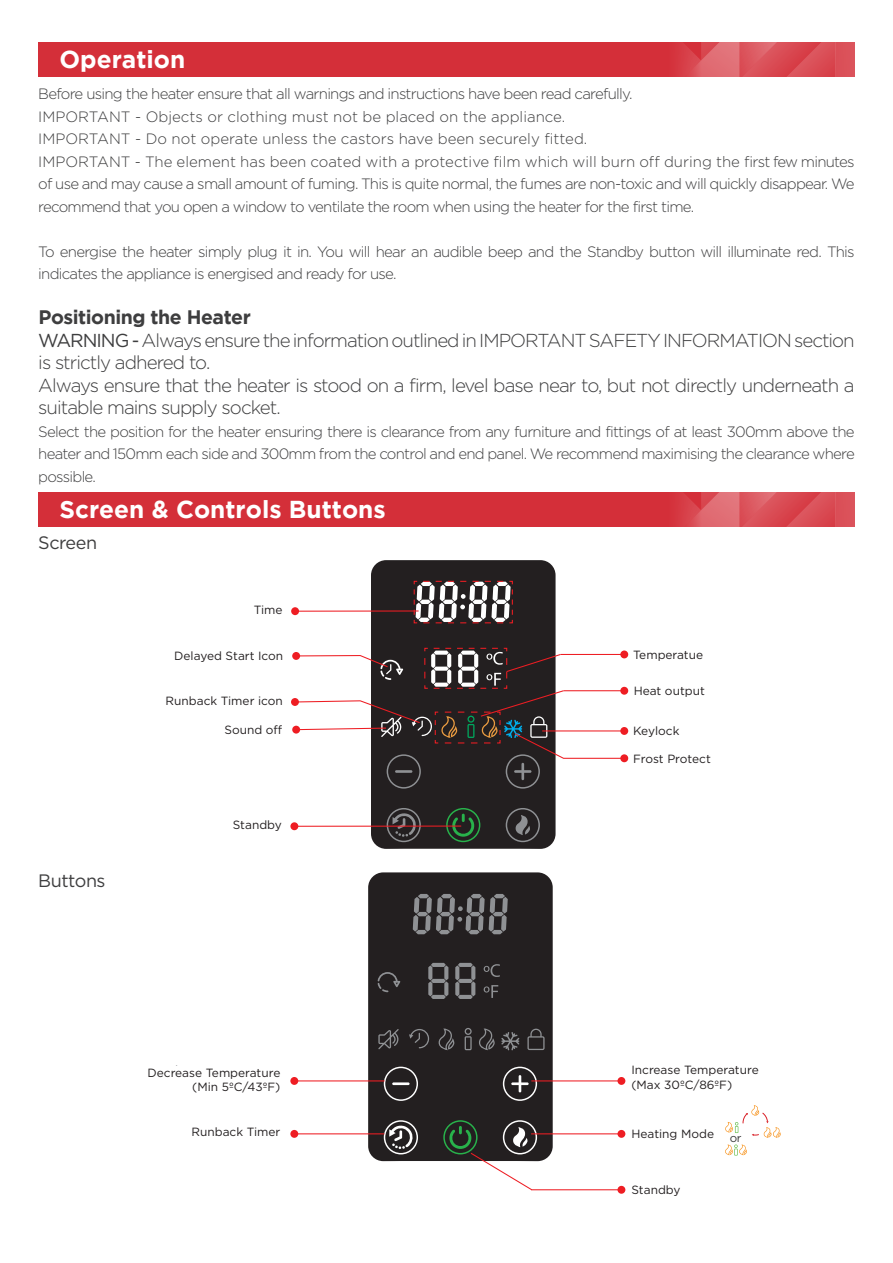
<style>
.page{position:relative;width:893px;height:1263px;background:#fff}
.page>*{position:absolute;margin:0;border:0;box-sizing:border-box;transform-origin:0 0}
.t1{font:700 24.45px "Gotham";color:#fff}
.t2{font:700 19.5px "Gotham";letter-spacing:-.025em;color:#3e3e3f}
.Body_text{font:300 18.75px/22.5px "Gotham";letter-spacing:-.05em;color:#3e3e3f}
.t3{font:18px "Gotham";letter-spacing:-.025em;color:#3e3e3f}
.t4{font:300 15px/22.5px "Gotham";letter-spacing:-.05em;color:#3e3e3f;text-align:justify}
.t5{font:300 15px "Gotham";color:#3e3e3f}
.t6{font:11.85px/14.2px "Gotham";color:#231f20;text-align:right}
.t7{font:11.55px "Gotham";color:#3e3e3f}
.t8{font:300 10.8px "Gotham";color:#939598}
.s1{font-weight:400}
</style>
<div class="page">
<div style="left:38px;top:42px;width:817px;height:34px;background:#d42f39"></div>
<svg style="left:835px;top:42px;width:20px;height:35px"></svg>
<svg style="left:663px;top:42px;width:172px;height:35px"></svg>
<div style="left:38px;top:492px;width:817px;height:34px;background:#d42f39"></div>
<svg style="left:835px;top:492px;width:20px;height:35px"></svg>
<svg style="left:663px;top:492px;width:172px;height:35px"></svg>
<div style="left:371px;top:560px;width:185px;height:289px;background:#231f20"></div>
<svg style="left:520px;top:605px;width:26px;height:11px"></svg>
<svg style="left:525px;top:587px;width:18px;height:11px"></svg>
<svg style="left:460px;top:630px;width:5px;height:11px"></svg>
<svg style="left:476px;top:630px;width:7px;height:11px"></svg>
<svg style="left:409px;top:630px;width:39px;height:11px"></svg>
<svg style="left:492px;top:630px;width:7px;height:11px"></svg>
<svg style="left:507px;top:630px;width:9px;height:11px"></svg>
<svg style="left:519px;top:570px;width:30px;height:11px"></svg>
<svg style="left:446px;top:808px;width:34px;height:34px"></svg>
<svg style="left:291px;top:698px;width:8px;height:8px"></svg>
<div style="left:620px;top:754px;width:8px;height:8px;background:#ee1d23;border-radius:50%"></div>
<div style="left:620px;top:727px;width:8px;height:8px;background:#ee1d23;border-radius:50%"></div>
<svg style="left:374px;top:564px;width:139px;height:60px"></svg>
<div style="left:620px;top:687px;width:8px;height:8px;background:#ee1d23;border-radius:50%"></div>
<div style="left:620px;top:650px;width:8px;height:8px;background:#ee1d23;border-radius:50%"></div>
<hr style="left:295px;top:610px;width:124px;height:2px;background:#ee1d23">
<div style="left:291px;top:607px;width:8px;height:8px;background:#ee1d23;border-radius:50%"></div>
<svg style="left:506px;top:808px;width:34px;height:34px"></svg>
<svg style="left:387px;top:808px;width:34px;height:34px"></svg>
<hr style="left:294px;top:825px;width:167px;height:2px;background:#ee1d23">
<div style="left:290px;top:822px;width:8px;height:8px;background:#ee1d23;border-radius:50%"></div>
<svg style="left:294px;top:647px;width:331px;height:142px"></svg>
<div style="left:368px;top:872px;width:185px;height:289px;background:#231f20"></div>
<svg style="left:428px;top:963px;width:20px;height:36px"></svg>
<svg style="left:455px;top:963px;width:20px;height:36px"></svg>
<svg style="left:518px;top:917px;width:26px;height:11px"></svg>
<svg style="left:522px;top:899px;width:18px;height:11px"></svg>
<svg style="left:457px;top:942px;width:5px;height:11px"></svg>
<svg style="left:473px;top:942px;width:8px;height:11px"></svg>
<svg style="left:406px;top:942px;width:39px;height:11px"></svg>
<svg style="left:489px;top:942px;width:8px;height:11px"></svg>
<svg style="left:505px;top:942px;width:8px;height:11px"></svg>
<svg style="left:434px;top:1007px;width:45px;height:11px"></svg>
<svg style="left:488px;top:1007px;width:21px;height:11px"></svg>
<svg style="left:517px;top:1007px;width:22px;height:11px"></svg>
<svg style="left:383px;top:1007px;width:40px;height:11px"></svg>
<svg style="left:516px;top:883px;width:30px;height:10px"></svg>
<svg style="left:372px;top:876px;width:136px;height:58px;background:#393638"></svg>
<svg style="left:484px;top:964px;width:16px;height:13px"></svg>
<svg style="left:484px;top:985px;width:14px;height:13px"></svg>
<svg style="left:406px;top:970px;width:11px;height:21px"></svg>
<svg style="left:501px;top:1032px;width:18px;height:18px"></svg>
<svg style="left:527px;top:1029px;width:18px;height:21px"></svg>
<svg style="left:465px;top:1028px;width:7px;height:22px"></svg>
<svg style="left:439px;top:1028px;width:16px;height:22px"></svg>
<svg style="left:479px;top:1028px;width:16px;height:22px"></svg>
<svg style="left:409px;top:1029px;width:20px;height:19px"></svg>
<svg style="left:378px;top:972px;width:22px;height:20px"></svg>
<svg style="left:520px;top:972px;width:15px;height:18px"></svg>
<svg style="left:378px;top:1029px;width:21px;height:20px"></svg>
<svg style="left:384px;top:1067px;width:34px;height:34px"></svg>
<svg style="left:443px;top:1067px;width:35px;height:34px"></svg>
<svg style="left:503px;top:1067px;width:34px;height:34px"></svg>
<hr style="left:392px;top:1082px;width:18px;height:3px;background:#fff">
<hr style="left:531px;top:1080px;width:91px;height:1px;background:#ee1d23">
<div style="left:617px;top:1077px;width:8px;height:8px;background:#ee1d23;border-radius:50%"></div>
<hr style="left:294px;top:1080px;width:90px;height:1px;background:#ee1d23">
<div style="left:290px;top:1077px;width:8px;height:8px;background:#ee1d23;border-radius:50%"></div>
<hr style="left:531px;top:1133px;width:91px;height:1px;background:#ee1d23">
<div style="left:617px;top:1130px;width:8px;height:8px;background:#ee1d23;border-radius:50%"></div>
<hr style="left:294px;top:1133px;width:90px;height:1px;background:#ee1d23">
<div style="left:290px;top:1130px;width:8px;height:8px;background:#ee1d23;border-radius:50%"></div>
<hr style="left:531px;top:1189px;width:91px;height:1px;background:#ee1d23">
<div style="left:617px;top:1186px;width:8px;height:8px;background:#ee1d23;border-radius:50%"></div>
<svg style="left:725px;top:1144px;width:22px;height:11px"></svg>
<svg style="left:725px;top:1105px;width:56px;height:33px"></svg>
<svg style="left:443px;top:1120px;width:94px;height:71px"></svg>
<svg style="left:384px;top:1120px;width:34px;height:34px"></svg>
<p class="t1" style="left:60px;top:45px;width:127px">Operation</p>
<p class="t4" style="left:38px;top:82px;width:596px">Before using the heater ensure that all warnings and instructions have been read carefully.</p>
<p class="t5" style="left:38px;top:108px;width:528px">IMPORTANT - Objects or clothing must not be placed on the appliance.</p>
<p class="t5" style="left:38px;top:131px;width:551px">IMPORTANT - Do not operate unless the castors have been securely fitted.</p>
<p class="t4" style="left:38px;top:150px;width:818px">IMPORTANT - The element has been coated with a protective film which will burn off during the first few minutes of use and may cause a small amount of fuming. This is quite normal, the fumes are non-toxic and will quickly disappear. We recommend that you open a window to ventilate the room when using the heater for the first time.</p>
<p class="t4" style="left:38px;top:240px;width:818px">To energise the heater simply plug it in. You will hear an audible beep and the Standby button will illuminate red. This indicates the appliance is energised and ready for use.</p>
<p class="t2" style="left:38px;top:306px;width:214px">Positioning the Heater</p>
<p class="Body_text" style="left:38px;top:328px;width:818px"><span class="s1">WARNING -</span> Always ensure the information outlined in IMPORTANT SAFETY INFORMATION section is strictly adhered to.</p>
<p class="Body_text" style="left:38px;top:373px;width:818px">Always ensure that the heater is stood on a firm, level base near to, but not directly underneath a suitable mains supply socket.</p>
<p class="t4" style="left:38px;top:420px;width:818px">Select the position for the heater ensuring there is clearance from any furniture and fittings of at least 300mm above the heater and 150mm each side and 300mm from the control and end panel. We recommend maximising the clearance where possible.</p>
<p class="t1" style="left:60px;top:496px;width:328px">Screen &amp; Controls Buttons</p>
<p class="t3" style="left:38px;top:533px;width:60px">Screen</p>
<p class="t3" style="left:38px;top:870px;width:69px">Buttons</p>
<p class="t6" style="left:254px;top:603px;width:30px">Time</p>
<p class="t6" style="left:174px;top:649px;width:110px">Delayed Start Icon</p>
<p class="t6" style="left:166px;top:693px;width:119px">Runback Timer icon</p>
<p class="t6" style="left:224px;top:722px;width:59px">Sound off</p>
<p class="t6" style="left:233px;top:818px;width:51px">Standby</p>
<p class="t6" style="left:633px;top:647px;width:72px">Temperatue</p>
<p class="t6" style="left:634px;top:684px;width:73px">Heat output</p>
<p class="t6" style="left:633px;top:723px;width:48px">Keylock</p>
<p class="t6" style="left:633px;top:751px;width:79px">Frost Protect</p>
<p class="t8" style="left:176px;top:1056px;width:4px">.</p>
<p class="t6" style="left:148px;top:1065px;width:134px">Decrease Temperature (Min 5ºC/43ºF)</p>
<p class="t6" style="left:631px;top:1063px;width:129px;text-align:left">Increase Temperature (Max 30ºC/86ºF)</p>
<p class="t6" style="left:191px;top:1125px;width:90px">Runback Timer</p>
<p class="t6" style="left:631px;top:1126px;width:84px">Heating Mode</p>
<p class="t7" style="left:730px;top:1132px;width:13px">or</p>
<p class="t6" style="left:631px;top:1182px;width:51px">Standby</p>
</div>
